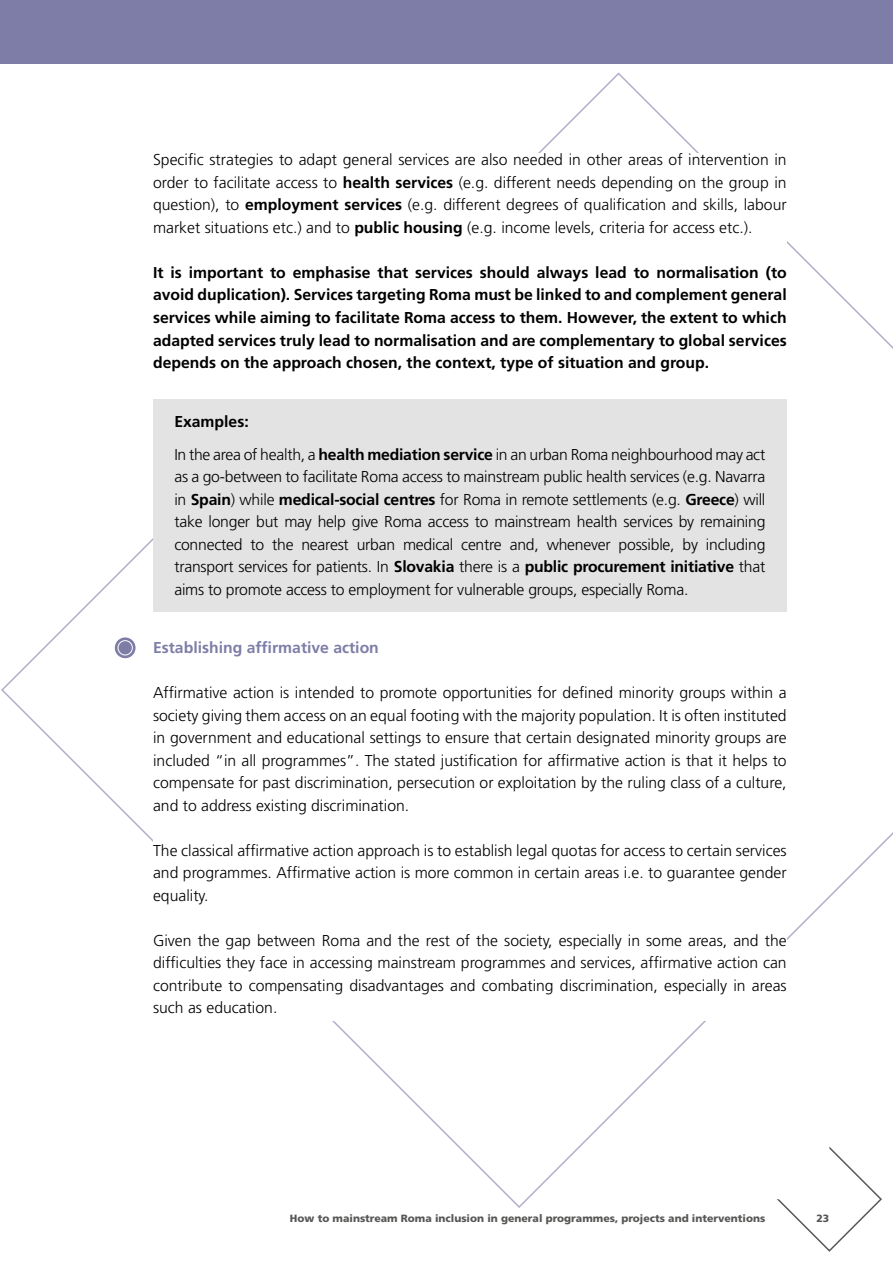
<style>
.page{position:relative;width:893px;height:1263px;background:#fff}
.page>*{position:absolute;margin:0;border:0;box-sizing:border-box;transform-origin:0 0}
.t1{font:300 15.75px/22.5px "Frutiger";color:#000;text-align:justify}
.t2{font:700 15.75px/22.5px "Frutiger";color:#000;text-align:justify}
.t3{font:700 15.75px "Frutiger";color:#7e7da7}
.t4{font:900 10.5px "Frutiger";color:#575756}
.s1{font-weight:700}
</style>
<div class="page">
<svg style="left:786px;top:1209px;width:86px;height:43px"></svg>
<div style="left:153px;top:399px;width:634px;height:212px;background:#e3e3e3"></div>
<div style="left:0;top:0;width:893px;height:64px;background:#7e7da7"></div>
<svg style="left:115px;top:637px;width:21px;height:21px"></svg>
<div style="left:118px;top:641px;width:14px;height:14px;background:#7e7da7;border-radius:50%"></div>
<div style="left:118px;top:640px;width:15px;height:15px;border:1px solid #fff;border-radius:50%"></div>
<p class="t1" style="left:153px;top:149px;width:635px">Specific strategies to adapt general services are also needed in other areas of intervention in order to facilitate access to <span class="s1">health services</span> (e.g. different needs depending on the group in question), to <span class="s1">employment services</span> (e.g. different degrees of qualification and skills, labour market situations etc.) and to <span class="s1">public housing</span> (e.g. income levels, criteria for access etc.).</p>
<p class="t2" style="left:153px;top:261px;width:635px">It is important to emphasise that services should always lead to normalisation (to avoid duplication). Services targeting Roma must be linked to and complement general services while aiming to facilitate Roma access to them. However, the extent to which adapted services truly lead to normalisation and are complementary to global services depends on the approach chosen, the context, type of situation and group.</p>
<p class="t1" style="left:174px;top:404px;width:592px;line-height:33px"><span class="s1">Examples:<br></span>In the area of health, a <span class="s1">health mediation service</span> in an urban Roma neighbourhood may act</p>
<p class="t1" style="left:174px;top:465px;width:593px">as a go-between to facilitate Roma access to mainstream public health services (e.g. Navarra in <span class="s1">Spain</span>) while <span class="s1">medical-social centres</span> for Roma in remote settlements (e.g. <span class="s1">Greece</span>) will take longer but may help give Roma access to mainstream health services by remaining connected to the nearest urban medical centre and, whenever possible, by including transport services for patients. In <span class="s1">Slovakia</span> there is a <span class="s1">public procurement initiative</span> that aims to promote access to employment for vulnerable groups, especially Roma.</p>
<p class="t3" style="left:153px;top:638px;width:227px">Establishing affirmative action</p>
<p class="t1" style="left:153px;top:681px;width:635px">Affirmative action is intended to promote opportunities for defined minority groups within a society giving them access on an equal footing with the majority population. It is often instituted in government and educational settings to ensure that certain designated minority groups are included “in all programmes”. The stated justification for affirmative action is that it helps to compensate for past discrimination, persecution or exploitation by the ruling class of a culture, and to address existing discrimination.</p>
<p class="t1" style="left:153px;top:839px;width:635px">The classical affirmative action approach is to establish legal quotas for access to certain services and programmes. Affirmative action is more common in certain areas i.e. to guarantee gender equality.</p>
<p class="t1" style="left:153px;top:929px;width:635px">Given the gap between Roma and the rest of the society, especially in some areas, and the difficulties they face in accessing mainstream programmes and services, affirmative action can contribute to compensating disadvantages and combating discrimination, especially in areas such as education.</p>
<p class="t4" style="left:290px;top:1211px;width:477px">How to mainstream Roma inclusion in general programmes, projects and interventions</p>
<p class="t4" style="left:816px;top:1212px;width:14px">23</p>
</div>
